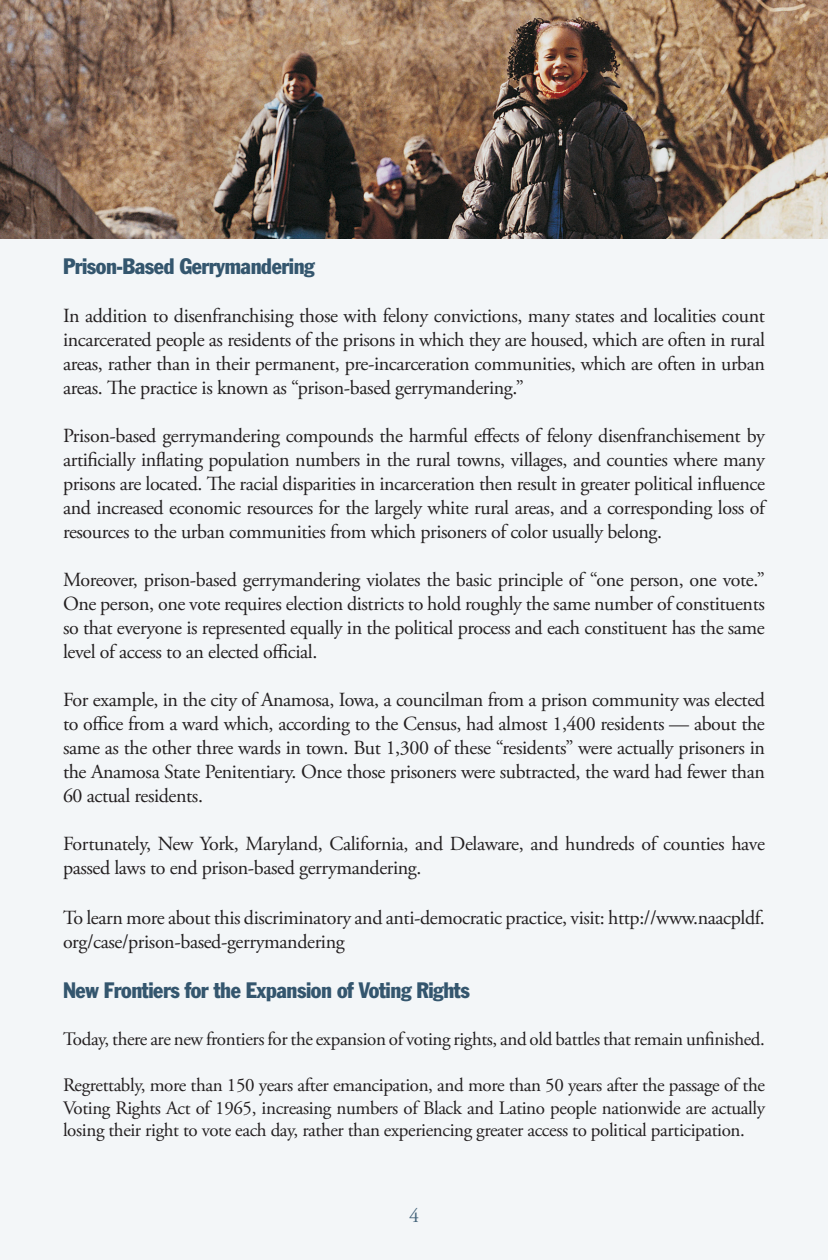
<style>
.page{position:relative;width:828px;height:1260px;background:#f3f6f8}
.page>*{position:absolute;margin:0;border:0;box-sizing:border-box;transform-origin:0 0}
.t1{font:condensed 22px "Franklin Gothic Std";letter-spacing:-.02em;color:#34566e}
.t2{font:20px/24px "Adobe Garamond Pro";letter-spacing:-.02em;color:#231f20;text-align:justify}
.t3{font:20px "Adobe Garamond Pro";color:#34566e}
.t4{font:19px/22.8px "Adobe Garamond Pro";letter-spacing:-.02em;color:#231f20;text-align:justify}
</style>
<div class="page">
<img style="left:0;top:0;width:828px;height:238px">
<p class="t1" style="left:63px;top:252px;width:253px">Prison-Based Gerrymandering</p>
<p class="t2" style="left:63px;top:304px;width:704px">In addition to disenfranchising those with felony convictions, many states and localities count incarcerated people as residents of the prisons in which they are housed, which are often in rural areas, rather than in their permanent, pre-incarceration communities, which are often in urban areas. The practice is known as “prison-based gerrymandering.”</p>
<p class="t2" style="left:63px;top:424px;width:704px">Prison-based gerrymandering compounds the harmful effects of felony disenfranchisement by artificially inflating population numbers in the rural towns, villages, and counties where many prisons are located. The racial disparities in incarceration then result in greater political influence and increased economic resources for the largely white rural areas, and a corresponding loss of resources to the urban communities from which prisoners of color usually belong.</p>
<p class="t2" style="left:63px;top:568px;width:703px">Moreover, prison-based gerrymandering violates the basic principle of “one person, one vote.” One person, one vote requires election districts to hold roughly the same number of constituents so that everyone is represented equally in the political process and each constituent has the same level of access to an elected official.</p>
<p class="t2" style="left:63px;top:688px;width:704px">For example, in the city of Anamosa, Iowa, a councilman from a prison community was elected to office from a ward which, according to the Census, had almost 1,400 residents — about the same as the other three wards in town. But 1,300 of these “residents” were actually prisoners in the Anamosa State Penitentiary. Once those prisoners were subtracted, the ward had fewer than 60 actual residents.</p>
<p class="t2" style="left:63px;top:832px;width:703px">Fortunately, New York, Maryland, California, and Delaware, and hundreds of counties have passed laws to end prison-based gerrymandering.</p>
<p class="t2" style="left:63px;top:906px;width:703px">To learn more about this discriminatory and anti-democratic practice, visit: http://www.naacpldf. org/case/prison-based-gerrymandering</p>
<p class="t1" style="left:63px;top:977px;width:408px">New Frontiers for the Expansion of Voting Rights</p>
<p class="t4" style="left:63px;top:1029px;width:703px">Today, there are new frontiers for the expansion of voting rights, and old battles that remain unfinished.</p>
<p class="t4" style="left:63px;top:1074px;width:704px">Regrettably, more than 150 years after emancipation, and more than 50 years after the passage of the Voting Rights Act of 1965, increasing numbers of Black and Latino people nationwide are actually losing their right to vote each day, rather than experiencing greater access to political participation.</p>
<p class="t3" style="left:409px;top:1203px;width:11px">4</p>
</div>
